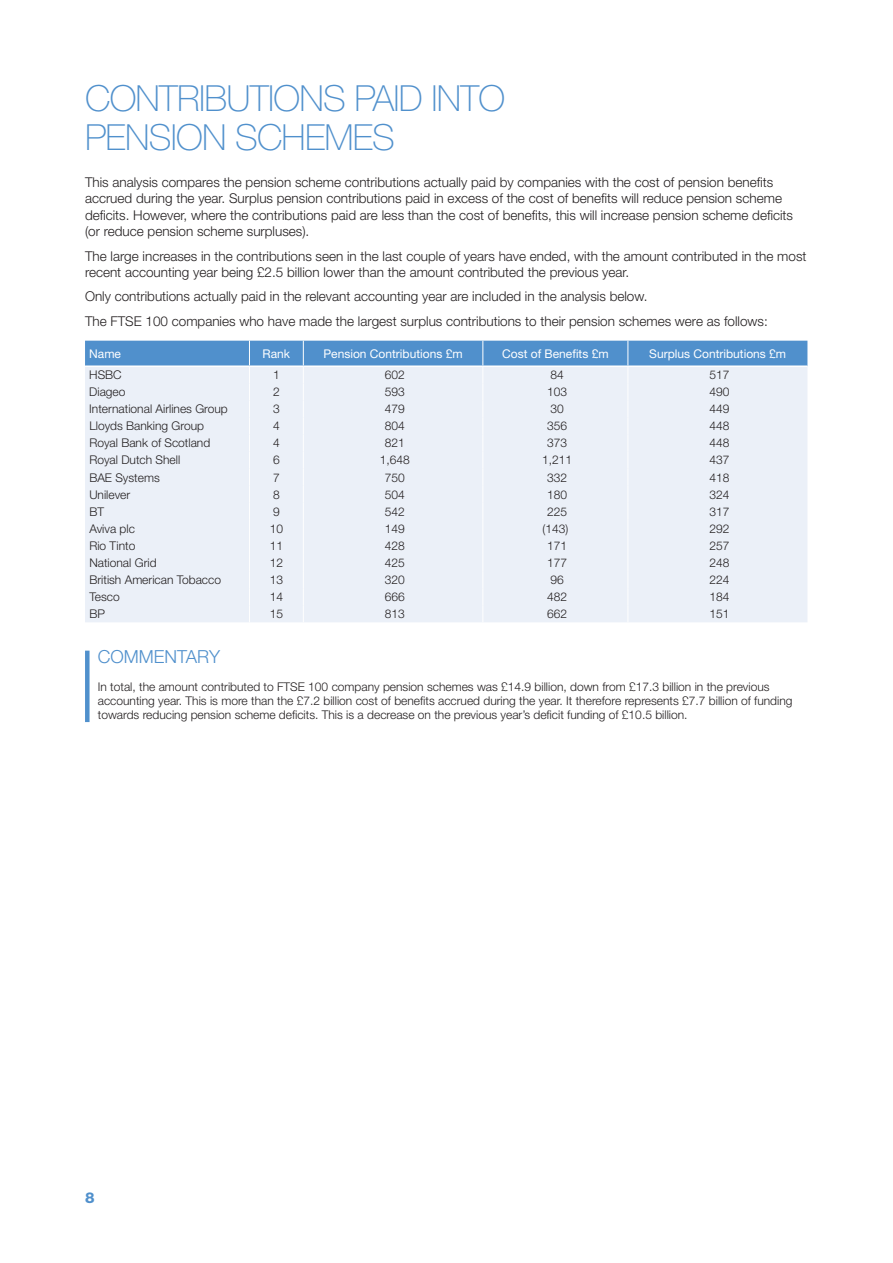
<style>
.page{position:relative;width:893px;height:1263px;background:#fff}
.page>*{position:absolute;margin:0;border:0;box-sizing:border-box;transform-origin:0 0}
.t1{font:100 36px/39px "Helvetica Neue LT Std";letter-spacing:-.02em;color:#5090cc}
.t2{font:300 18px "Helvetica Neue LT Std";color:#5090cc}
.t3{font:800 15px "Helvetica Neue LT Std";color:#5090cc}
.t4{font:300 13.5px/16.2px "Helvetica Neue LT Std";color:#231f20}
.t5{font:300 12px/14.4px "Helvetica Neue LT Std";color:#231f20}
.t6{font:12px "Helvetica Neue LT Std";color:#fff}
</style>
<div class="page">
<svg style="left:85px;top:341px;width:722px;height:281px;background:#dde7f4"></svg>
<hr style="left:85px;top:365px;width:164px;height:2px;background:#fff">
<hr style="left:249px;top:365px;width:54px;height:2px;background:#fff">
<hr style="left:303px;top:365px;width:180px;height:2px;background:#fff">
<hr style="left:483px;top:365px;width:145px;height:2px;background:#fff">
<hr style="left:628px;top:365px;width:179px;height:2px;background:#fff">
<div style="left:85px;top:651px;width:5px;height:71px;background:#5090cc"></div>
<h1 class="t1" style="left:85px;top:78px;width:422px">CONTRIBUTIONS PAID INTO<br>PENSION SCHEMES</h1>
<p class="t4" style="left:85px;top:174px;width:709px">This analysis compares the pension scheme contributions actually paid by companies with the cost of pension benefits accrued during the year. Surplus pension contributions paid in excess of the cost of benefits will reduce pension scheme deficits. However, where the contributions paid are less than the cost of benefits, this will increase pension scheme deficits (or reduce pension scheme surpluses).</p>
<p class="t4" style="left:85px;top:247px;width:723px">The large increases in the contributions seen in the last couple of years have ended, with the amount contributed in the most recent accounting year being £2.5 billion lower than the amount contributed the previous year.</p>
<p class="t4" style="left:85px;top:284px;width:684px;line-height:24.8px">Only contributions actually paid in the relevant accounting year are included in the analysis below.<br>The FTSE 100 companies who have made the largest surplus contributions to their pension schemes were as follows:</p>
<p class="t6" style="left:89px;top:346px;width:33px">Name</p>
<p class="t6" style="left:263px;top:346px;width:29px">Rank</p>
<p class="t6" style="left:323px;top:346px;width:141px">Pension Contributions £m</p>
<p class="t6" style="left:502px;top:346px;width:108px">Cost of Benefits £m</p>
<p class="t6" style="left:649px;top:346px;width:138px">Surplus Contributions £m</p>
<p class="t5" style="left:89px;top:367px;width:34px">HSBC</p>
<p class="t5" style="left:273px;top:367px;width:8px">1</p>
<p class="t5" style="left:385px;top:367px;width:22px">602</p>
<p class="t5" style="left:550px;top:367px;width:15px">84</p>
<p class="t5" style="left:709px;top:367px;width:22px">517</p>
<p class="t5" style="left:89px;top:384px;width:38px">Diageo</p>
<p class="t5" style="left:273px;top:384px;width:8px">2</p>
<p class="t5" style="left:385px;top:384px;width:22px">593</p>
<p class="t5" style="left:547px;top:384px;width:22px">103</p>
<p class="t5" style="left:709px;top:384px;width:22px">490</p>
<p class="t5" style="left:89px;top:401px;width:140px">International Airlines Group</p>
<p class="t5" style="left:273px;top:401px;width:8px">3</p>
<p class="t5" style="left:385px;top:401px;width:22px">479</p>
<p class="t5" style="left:550px;top:401px;width:15px">30</p>
<p class="t5" style="left:709px;top:401px;width:22px">449</p>
<p class="t5" style="left:89px;top:419px;width:116px">Lloyds Banking Group</p>
<p class="t5" style="left:273px;top:419px;width:8px">4</p>
<p class="t5" style="left:385px;top:419px;width:22px">804</p>
<p class="t5" style="left:547px;top:419px;width:22px">356</p>
<p class="t5" style="left:709px;top:419px;width:22px">448</p>
<p class="t5" style="left:89px;top:436px;width:122px">Royal Bank of Scotland</p>
<p class="t5" style="left:273px;top:436px;width:8px">4</p>
<p class="t5" style="left:385px;top:436px;width:22px">821</p>
<p class="t5" style="left:547px;top:436px;width:22px">373</p>
<p class="t5" style="left:709px;top:436px;width:22px">448</p>
<p class="t5" style="left:89px;top:453px;width:92px">Royal Dutch Shell</p>
<p class="t5" style="left:273px;top:453px;width:8px">6</p>
<p class="t5" style="left:380px;top:453px;width:32px">1,648</p>
<p class="t5" style="left:542px;top:453px;width:32px">1,211</p>
<p class="t5" style="left:709px;top:453px;width:22px">437</p>
<p class="t5" style="left:89px;top:470px;width:72px">BAE Systems</p>
<p class="t5" style="left:273px;top:470px;width:8px">7</p>
<p class="t5" style="left:385px;top:470px;width:22px">750</p>
<p class="t5" style="left:547px;top:470px;width:22px">332</p>
<p class="t5" style="left:709px;top:470px;width:22px">418</p>
<p class="t5" style="left:89px;top:487px;width:42px">Unilever</p>
<p class="t5" style="left:273px;top:487px;width:8px">8</p>
<p class="t5" style="left:385px;top:487px;width:22px">504</p>
<p class="t5" style="left:547px;top:487px;width:22px">180</p>
<p class="t5" style="left:709px;top:487px;width:22px">324</p>
<p class="t5" style="left:89px;top:504px;width:16px">BT</p>
<p class="t5" style="left:273px;top:504px;width:8px">9</p>
<p class="t5" style="left:385px;top:504px;width:22px">542</p>
<p class="t5" style="left:547px;top:504px;width:22px">225</p>
<p class="t5" style="left:709px;top:504px;width:22px">317</p>
<p class="t5" style="left:89px;top:521px;width:47px">Aviva plc</p>
<p class="t5" style="left:270px;top:521px;width:15px">10</p>
<p class="t5" style="left:385px;top:521px;width:22px">149</p>
<p class="t5" style="left:543px;top:521px;width:27px">(143)</p>
<p class="t5" style="left:709px;top:521px;width:22px">292</p>
<p class="t5" style="left:89px;top:538px;width:48px">Rio Tinto</p>
<p class="t5" style="left:270px;top:538px;width:15px">11</p>
<p class="t5" style="left:385px;top:538px;width:22px">428</p>
<p class="t5" style="left:547px;top:538px;width:22px">171</p>
<p class="t5" style="left:709px;top:538px;width:22px">257</p>
<p class="t5" style="left:89px;top:555px;width:69px">National Grid</p>
<p class="t5" style="left:270px;top:555px;width:15px">12</p>
<p class="t5" style="left:385px;top:555px;width:22px">425</p>
<p class="t5" style="left:547px;top:555px;width:22px">177</p>
<p class="t5" style="left:709px;top:555px;width:22px">248</p>
<p class="t5" style="left:89px;top:572px;width:133px">British American Tobacco</p>
<p class="t5" style="left:270px;top:572px;width:15px">13</p>
<p class="t5" style="left:385px;top:572px;width:22px">320</p>
<p class="t5" style="left:550px;top:572px;width:15px">96</p>
<p class="t5" style="left:709px;top:572px;width:22px">224</p>
<p class="t5" style="left:89px;top:589px;width:32px">Tesco</p>
<p class="t5" style="left:270px;top:589px;width:15px">14</p>
<p class="t5" style="left:385px;top:589px;width:22px">666</p>
<p class="t5" style="left:547px;top:589px;width:22px">482</p>
<p class="t5" style="left:709px;top:589px;width:22px">184</p>
<p class="t5" style="left:89px;top:606px;width:17px">BP</p>
<p class="t5" style="left:270px;top:606px;width:15px">15</p>
<p class="t5" style="left:385px;top:606px;width:22px">813</p>
<p class="t5" style="left:547px;top:606px;width:22px">662</p>
<p class="t5" style="left:709px;top:606px;width:22px">151</p>
<h2 class="t2" style="left:98px;top:646px;width:26px">Commentar</h2>
<h2 class="t2" style="left:209px;top:646px;width:12px">y</h2>
<p class="t5" style="left:98px;top:679px;width:696px">In total, the amount contributed to FTSE 100 company pension schemes was £14.9 billion, down from £17.3 billion in the previous accounting year. This is more than the £7.2 billion cost of benefits accrued during the year. It therefore represents £7.7 billion of funding towards reducing pension scheme deficits. This is a decrease on the previous year’s deficit funding of £10.5 billion.</p>
<p class="t3" style="left:85px;top:1189px;width:11px">8</p>
</div>
